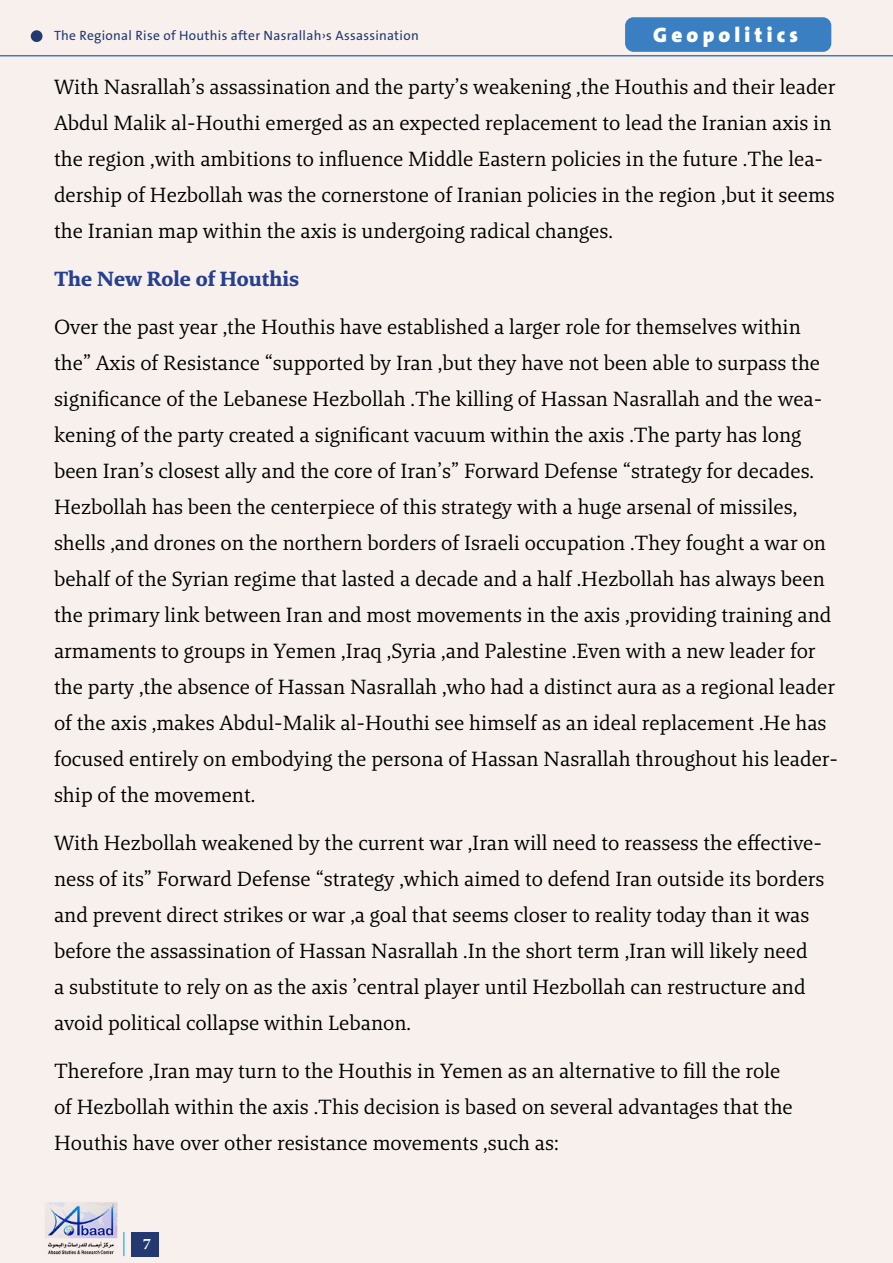
<style>
.page{position:relative;width:893px;height:1263px;background:#f8f0ed}
.page>*{position:absolute;margin:0;border:0;box-sizing:border-box;transform-origin:0 0}
.t1{font:700 22.5px "Adobe Arabic";color:#fff}
.t2{font:21px/36px "Brando Arabic";color:#000}
.t3{font:700 21px "Brando Arabic";color:#25408f}
.t4{font:900 21px "The Sans Arabic";letter-spacing:.2em;color:#fff}
.t5{font:13.5px "The Sans Arabic";letter-spacing:.02em;color:#233971}
</style>
<div class="page">
<div style="left:625px;top:17px;width:206px;height:35px;background:#397fc2;border-radius:9px"></div>
<div style="left:31px;top:30px;width:12px;height:12px;background:#233971;border-radius:50%"></div>
<div style="left:131px;top:1232px;width:28px;height:24px;background:#233971"></div>
<img style="left:45px;top:1202px;width:73px;height:53px">
<svg style="left:123px;top:1232px;width:1px;height:24px"></svg>
<p class="t5" style="left:54px;top:27px;width:366px">The Regional Rise of Houthis after Nasrallah›s Assassination</p>
<p class="t4" style="left:653px;top:21px;width:146px">Geopolitics</p>
<p class="t2" style="left:54px;top:70px;width:783px">With Nasrallah’s assassination and the party’s weakening ,the Houthis and their leader Abdul Malik al-Houthi emerged as an expected replacement to lead the Iranian axis in the region ,with ambitions to influence Middle Eastern policies in the future .The llea dership of Hezbollah was the cornerstone of Iranian policies in the region ,but it seems the Iranian map within the axis is undergoing radical changes.</p>
<p class="t3" style="left:54px;top:266px;width:247px">The New Role of Houthis</p>
<p class="t2" style="left:54px;top:310px;width:786px">Over the past year ,the Houthis have established a larger role for themselves within the“ Axis of Resistance ”supported by Iran ,but they have not been able to surpass the significance of the Lebanese Hezbollah .The killing of Hassan Nasrallah and the wwea kening of the party created a significant vacuum within the axis .The party has long been Iran’s closest ally and the core of Iran’s“ Forward Defense ”strategy for decades.<br>Hezbollah has been the centerpiece of this strategy with a huge arsenal of missiles, shells ,and drones on the northern borders of Israeli occupation .They fought a war on behalf of the Syrian regime that lasted a decade and a half .Hezbollah has always been the primary link between Iran and most movements in the axis ,providing training and armaments to groups in Yemen ,Iraq ,Syria ,and Palestine .Even with a new leader for the party ,the absence of Hassan Nasrallah ,who had a distinct aura as a regional leader of the axis ,makes Abdul-Malik al-Houthi see himself as an ideal replacement .He has focused entirely on embodying the persona of Hassan Nasrallah throughout his leader&shy;ship of the movement.</p>
<p class="t2" style="left:54px;top:826px;width:772px">With Hezbollah weakened by the current war ,Iran will need to reassess the eeffective ness of its“ Forward Defense ”strategy ,which aimed to defend Iran outside its borders and prevent direct strikes or war ,a goal that seems closer to reality today than it was before the assassination of Hassan Nasrallah .In the short term ,Iran will likely need<br>a substitute to rely on as the axis ’central player until Hezbollah can restructure and avoid political collapse within Lebanon.</p>
<p class="t2" style="left:54px;top:1054px;width:740px">Therefore ,Iran may turn to the Houthis in Yemen as an alternative to fill the role of Hezbollah within the axis .This decision is based on several advantages that the<br>Houthis have over other resistance movements ,such as:</p>
<p class="t1" style="left:143px;top:1228px;width:10px">7</p>
</div>
